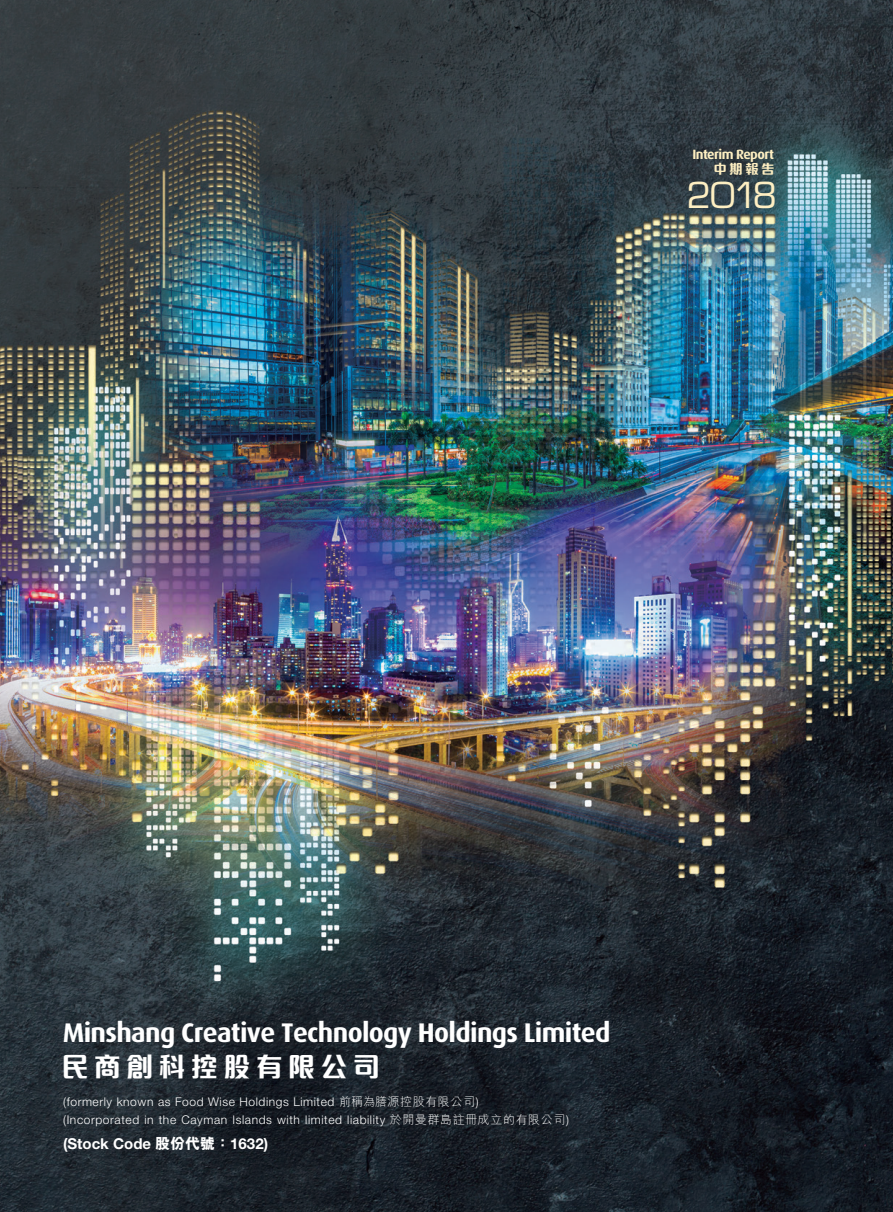
<style>
.page{position:relative;width:893px;height:1212px;background:#fff}
.page>*{position:absolute;margin:0;border:0;box-sizing:border-box;transform-origin:0 0}
.t1{font:34.95px "Eurostile LT Std";color:#feefc2}
.t2{font:700 27px "Dax";letter-spacing:-.025em;color:#fff}
.t3{font:800 27px "M Elle HK";letter-spacing:.2em;color:#fff}
.t4{font:700 15px "Helvetica Neue LT Std";color:#fff}
.t5{font:700 13.5px "Dax";letter-spacing:-.035em;color:#feefc2}
.t6{font:800 13.5px "M Elle HK";color:#feefc2}
.t7{font:300 12px "Helvetica Neue LT Std";letter-spacing:.05em;color:#fff}
.s1{font-family:"M Hei HK"}
.s2{font-family:"M Hei HK";font-weight:800}
</style>
<div class="page">
<img style="left:1px;top:0;width:892px;height:1212px">
<img style="left:0;top:0;width:1px;height:1212px">
<p class="t5" style="left:692px;top:146px;width:83px">Interim Report</p>
<h1 class="t1" style="left:686px;top:174px;width:92px">2018</h1>
<p class="t6" style="left:713px;top:162px;width:63px">中期報告</p>
<h2 class="t2" style="left:63px;top:1017px;width:549px">Minshang Creative Technology Holdings Limited</h2>
<h2 class="t3" style="left:61px;top:1054px;width:320px">民商創科控股有限公司</h2>
<p class="t7" style="left:63px;top:1095px;width:417px">(formerly known as Food Wise Holdings Limited <span class="s1">前稱為膳源控股有限公司</span>)</p>
<p class="t7" style="left:63px;top:1112px;width:507px">(Incorporated in the Cayman Islands with limited liability <span class="s1">於開曼群島註冊成立的有限公司</span>)</p>
<p class="t4" style="left:63px;top:1134px;width:207px">(Stock Code <span class="s2">股份代號：</span>1632)</p>
</div>
